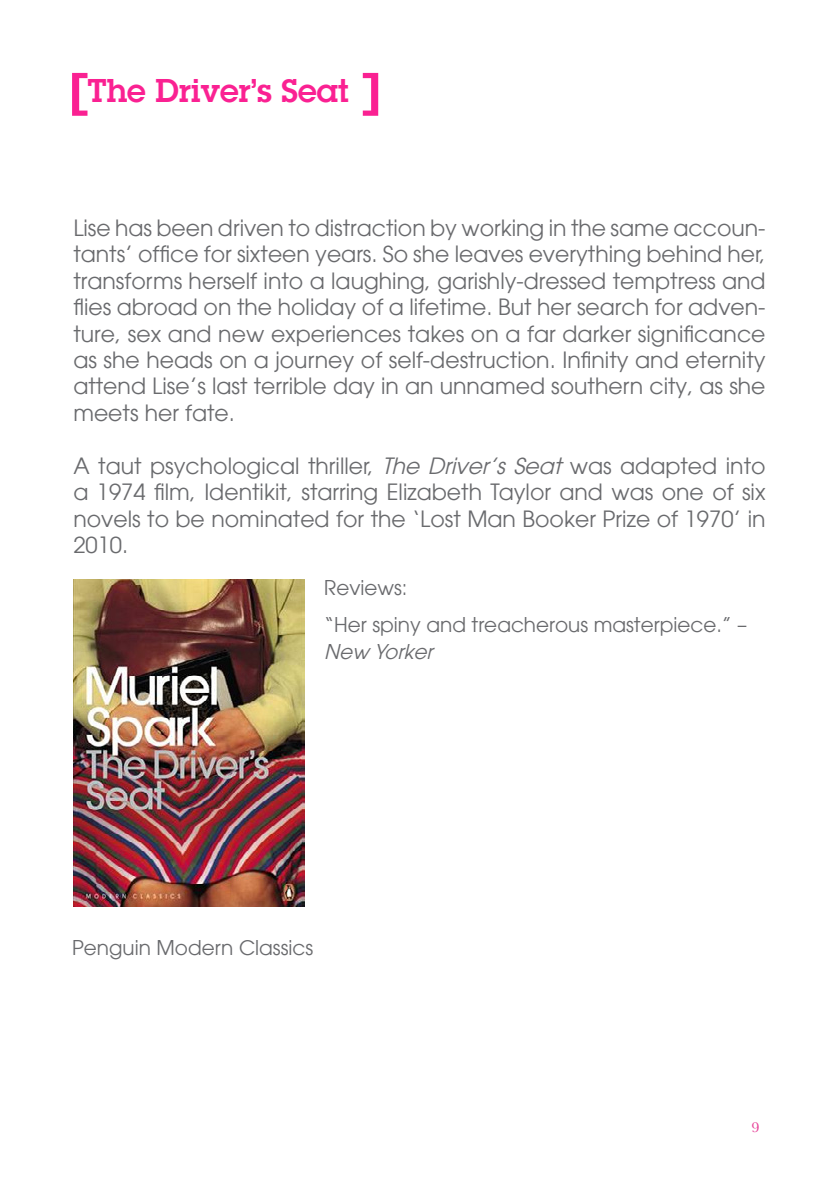
<style>
.page{position:relative;width:840px;height:1191px;background:#fff}
.page>*{position:absolute;margin:0;border:0;box-sizing:border-box;transform-origin:0 0}
.page_Heading{font:600 32px "Lubalin Graph";color:#fa2192}
.t1{font:22px/26.4px "Avant Garde";color:#696a6d;text-align:justify}
.Body_copy{font:20px/26.4px "Avant Garde";color:#696a6d}
.page_numbers{font:13.4px "Lucida Bright";color:#e64097}
.s1{font-style:italic}
</style>
<div class="page">
<svg style="left:72px;top:73px;width:15px;height:43px"></svg>
<svg style="left:362px;top:73px;width:16px;height:43px"></svg>
<img style="left:73px;top:579px;width:232px;height:327px">
<p class="page_Heading" style="left:87px;top:70px;width:263px">The Driver’s Seat</p>
<p class="t1" style="left:73px;top:215px;width:693px">Lise has been driven to distraction by working in the same accoun&shy;tants’ office for sixteen years. So she leaves everything behind her, transforms herself into a laughing, garishly-dressed temptress and flies abroad on the holiday of a lifetime. But her search for adven&shy;ture, sex and new experiences takes on a far darker significance as she heads on a journey of self-destruction. Infinity and eternity attend Lise’s last terrible day in an unnamed southern city, as she meets her fate.</p>
<p class="t1" style="left:73px;top:452px;width:693px">A taut psychological thriller, <span class="s1">The Driver’s Seat</span> was adapted into a 1974 film, Identikit, starring Elizabeth Taylor and was one of six novels to be nominated for the ‘Lost Man Booker Prize of 1970’ in 2010.</p>
<p class="Body_copy" style="left:324px;top:574px;width:85px">Reviews:</p>
<p class="Body_copy" style="left:324px;top:612px;width:424px">“Her spiny and treacherous masterpiece.” –<br><span class="s1">New Yorker</span></p>
<p class="Body_copy" style="left:72px;top:934px;width:242px">Penguin Modern Classics</p>
<p class="page_numbers" style="left:751px;top:1119px;width:10px">9</p>
</div>
